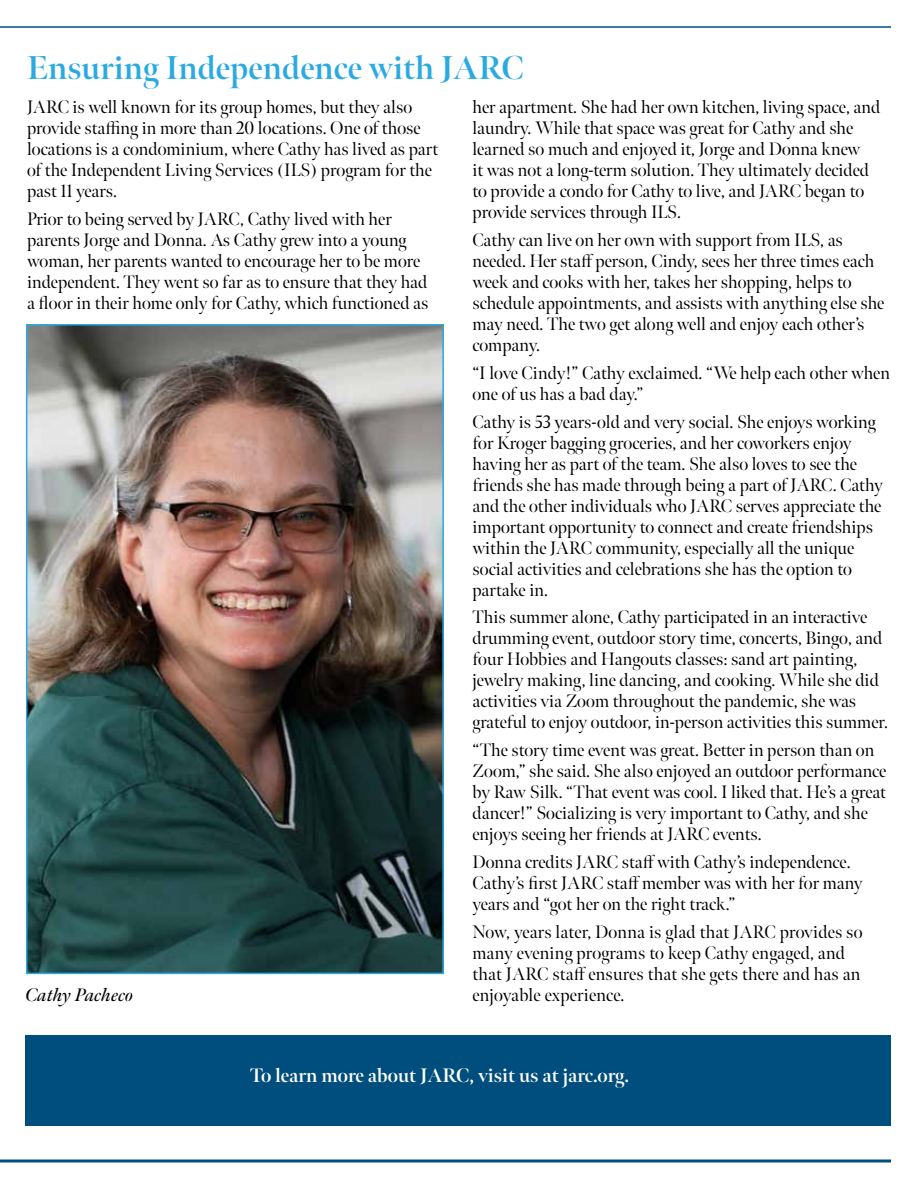
<style>
.page{position:relative;width:918px;height:1188px;background:#fff}
.page>*{position:absolute;margin:0;border:0;box-sizing:border-box;transform-origin:0 0}
.t1{font:700 33px "Meno Banner";color:#2baae2}
.t2{font:700 19.5px "Meno Banner";color:#fff}
.t3{font:18px/21px "Meno Banner";color:#000}
.t4{font:italic 600 18px "Meno Banner";letter-spacing:.01em;color:#000}
</style>
<div class="page">
<hr style="left:0;top:1160px;width:891px;height:2px;background:#004e7d">
<hr style="left:0;top:26px;width:891px;height:2px;background:#004e7d">
<img style="left:29px;top:327px;width:412px;height:644px">
<div style="left:26px;top:324px;width:418px;height:650px;border:2px solid #2baae2"></div>
<div style="left:26px;top:1035px;width:865px;height:90px;background:#004e7d"></div>
<h1 class="t1" style="left:27px;top:47px;width:498px">Ensuring Independence with JARC</h1>
<p class="t3" style="left:27px;top:97px;width:413px">JARC is well known for its group homes, but they also provide staffing in more than 20 locations. One of those locations is a condominium, where Cathy has lived as part of the Independent Living Services (ILS) program for the past 11 years.</p>
<p class="t3" style="left:27px;top:209px;width:403px">Prior to being served by JARC, Cathy lived with her parents Jorge and Donna. As Cathy grew into a young woman, her parents wanted to encourage her to be more independent. They went so far as to ensure that they had a floor in their home only for Cathy, which functioned as</p>
<p class="t3" style="left:472px;top:97px;width:409px">her apartment. She had her own kitchen, living space, and laundry. While that space was great for Cathy and she learned so much and enjoyed it, Jorge and Donna knew<br>it was not a long-term solution. They ultimately decided to provide a condo for Cathy to live, and JARC began to provide services through ILS.</p>
<p class="t3" style="left:472px;top:230px;width:413px">Cathy can live on her own with support from ILS, as needed. Her staff person, Cindy, sees her three times each week and cooks with her, takes her shopping, helps to schedule appointments, and assists with anything else she may need. The two get along well and enjoy each other’s company.</p>
<p class="t3" style="left:472px;top:362px;width:419px">“I love Cindy!” Cathy exclaimed. “We help each other when one of us has a bad day.”</p>
<p class="t3" style="left:472px;top:411px;width:412px">Cathy is 53 years-old and very social. She enjoys working for Kroger bagging groceries, and her coworkers enjoy having her as part of the team. She also loves to see the friends she has made through being a part of JARC. Cathy and the other individuals who JARC serves appreciate the important opportunity to connect and create friendships within the JARC community, especially all the unique social activities and celebrations she has the option to partake in.</p>
<p class="t3" style="left:472px;top:607px;width:417px">This summer alone, Cathy participated in an interactive drumming event, outdoor story time, concerts, Bingo, and four Hobbies and Hangouts classes: sand art painting, jewelry making, line dancing, and cooking. While she did activities via Zoom throughout the pandemic, she was grateful to enjoy outdoor, in-person activities this summer.</p>
<p class="t3" style="left:472px;top:740px;width:415px">“The story time event was great. Better in person than on Zoom,” she said. She also enjoyed an outdoor performance by Raw Silk. “That event was cool. I liked that. He’s a great dancer!” Socializing is very important to Cathy, and she enjoys seeing her friends at JARC events.</p>
<p class="t3" style="left:472px;top:852px;width:392px">Donna credits JARC staff with Cathy’s independence.<br>Cathy’s first JARC staff member was with her for many years and “got her on the right track.”</p>
<p class="t3" style="left:472px;top:921px;width:392px">Now, years later, Donna is glad that JARC provides so many evening programs to keep Cathy engaged, and that JARC staff ensures that she gets there and has an enjoyable experience.</p>
<p class="t4" style="left:26px;top:983px;width:109px">Cathy Pacheco</p>
<p class="t2" style="left:250px;top:1063px;width:380px">To learn more about JARC, visit us at jarc.org.</p>
</div>
